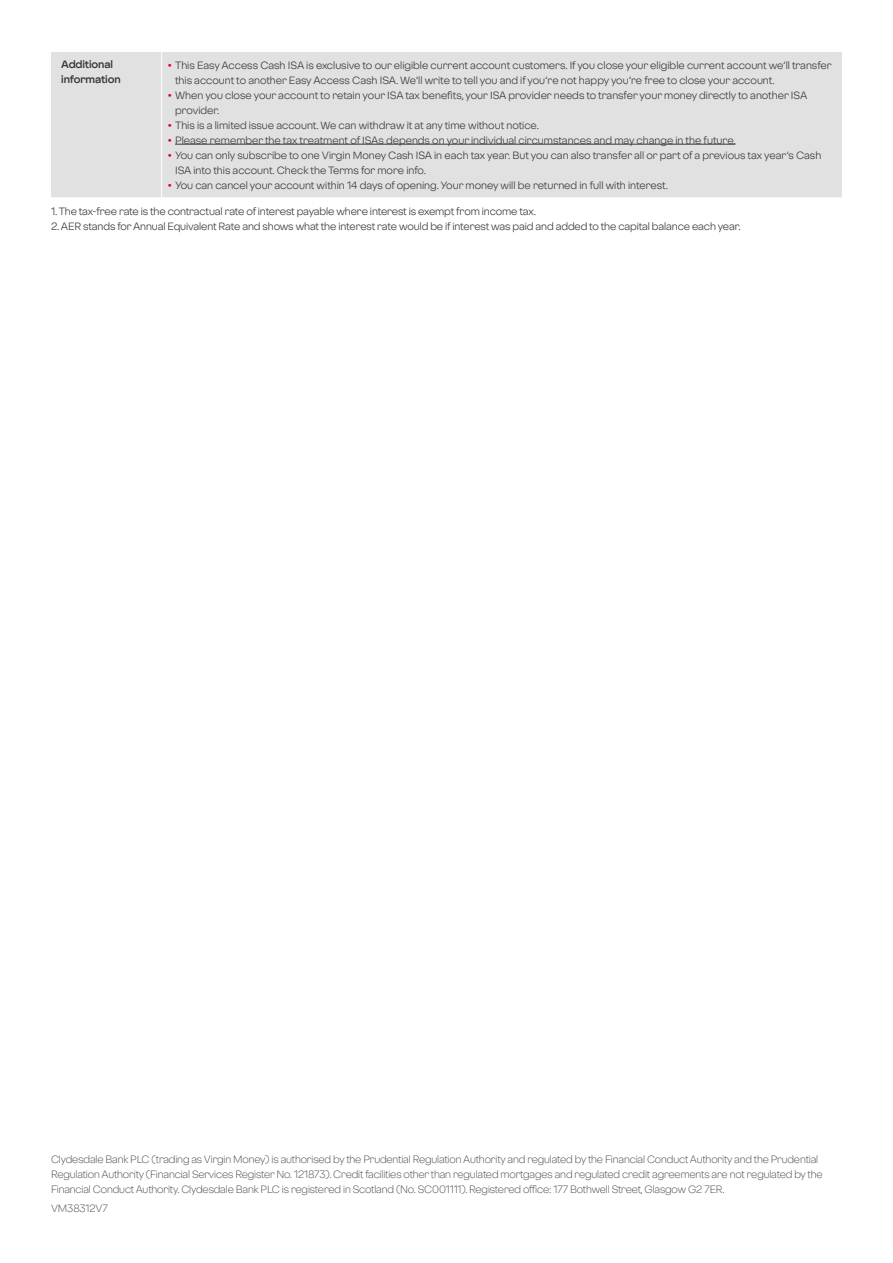
<style>
.page{position:relative;width:893px;height:1263px;background:#fff}
.page>*{position:absolute;margin:0;border:0;box-sizing:border-box;transform-origin:0 0}
.Margin_bullet_copy{font:10.5px/15px "Virgin Money Sans";color:#35363b}
.t1{font:300 10.5px/15px "Virgin Money Sans";letter-spacing:-.01em;color:#35363b}
.t2{font:700 10.5px/15px "Virgin Money Sans";letter-spacing:-.01em;color:#35363b}
.s1{font-size:12px;color:#db0626}
</style>
<div class="page">
<div style="left:51px;top:52px;width:791px;height:145px;background:#e1e1e1"></div>
<hr style="left:161px;top:52px;width:1px;height:145px;background:#fff">
<hr style="left:175px;top:144px;width:560px;height:1px;background:#35363b">
<p class="t2" style="left:61px;top:56px;width:61px">Additional information</p>
<p class="Margin_bullet_copy" style="left:175px;top:57px;width:658px;text-indent:-8px"><span class="s1">•</span> This Easy Access Cash ISA is exclusive to our eligible current account customers. If you close your eligible current account we’ll transfer this account to another Easy Access Cash ISA. We’ll write to tell you and if you’re not happy you’re free to close your account.</p>
<p class="Margin_bullet_copy" style="left:175px;top:87px;width:634px;text-indent:-8px"><span class="s1">•</span> When you close your account to retain your ISA tax benefits, your ISA provider needs to transfer your money directly to another ISA provider.</p>
<p class="Margin_bullet_copy" style="left:168px;top:117px;width:373px"><span class="s1">•</span> This is a limited issue account. We can withdraw it at any time without notice.</p>
<p class="Margin_bullet_copy" style="left:168px;top:132px;width:570px"><span class="s1">•</span> Please remember the tax treatment of ISAs depends on your individual circumstances and may change in the future.</p>
<p class="Margin_bullet_copy" style="left:175px;top:147px;width:648px;text-indent:-8px"><span class="s1">•</span> You can only subscribe to one Virgin Money Cash ISA in each tax year. But you can also transfer all or part of a previous tax year’s Cash<br>ISA into this account. Check the Terms for more info.</p>
<p class="Margin_bullet_copy" style="left:168px;top:177px;width:502px"><span class="s1">•</span> You can cancel your account within 14 days of opening. Your money will be returned in full with interest.</p>
<p class="Margin_bullet_copy" style="left:51px;top:203px;width:486px">1. The tax-free rate is the contractual rate of interest payable where interest is exempt from income tax.</p>
<p class="Margin_bullet_copy" style="left:51px;top:218px;width:691px">2. AER stands for Annual Equivalent Rate and shows what the interest rate would be if interest was paid and added to the capital balance each year.</p>
<p class="t1" style="left:51px;top:1151px;width:773px">Clydesdale Bank PLC (trading as Virgin Money) is authorised by the Prudential Regulation Authority and regulated by the Financial Conduct Authority and the Prudential<br>Regulation Authority (Financial Services Register No. 121873). Credit facilities other than regulated mortgages and regulated credit agreements are not regulated by the<br>Financial Conduct Authority. Clydesdale Bank PLC is registered in Scotland (No. SC001111). Registered office: 177 Bothwell Street, Glasgow G2 7ER.</p>
<p class="t1" style="left:51px;top:1200px;width:58px">VM38312V7</p>
</div>
